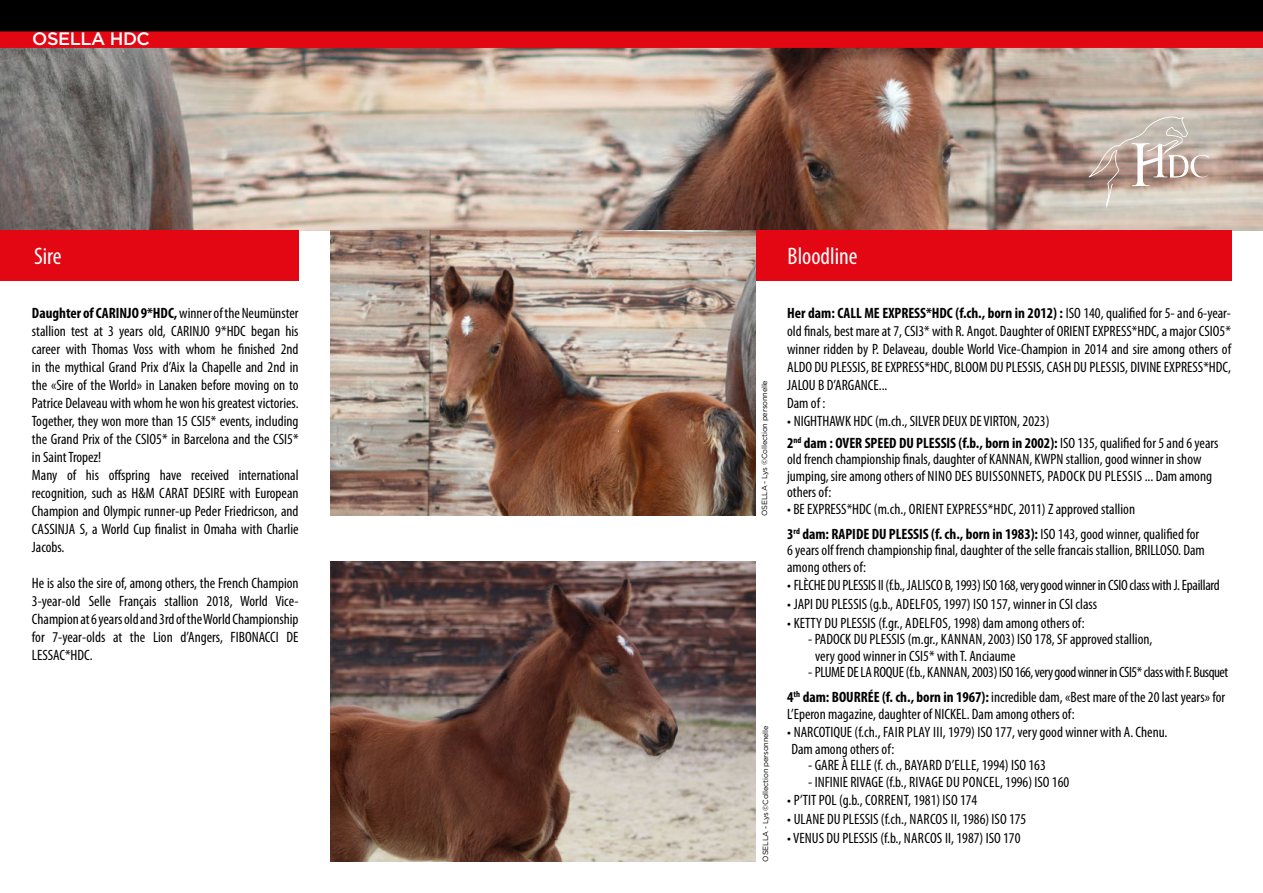
<style>
.page{position:relative;width:1263px;height:893px;background:#fff}
.page>*{position:absolute;margin:0;border:0;box-sizing:border-box;transform-origin:0 0}
.t1{font:condensed 24px "Myriad Pro";color:#fff}
.t2{font:500 18px "Gotham";letter-spacing:-.025em;color:#fff}
.t3{font:condensed 15px/18px "Myriad Pro";color:#000}
.t4{font:condensed 15px/25px "Myriad Pro";letter-spacing:-.02em;color:#000;text-align:right}
.t5{font:7.5px "Gotham";letter-spacing:-.025em;color:#000}
.s1{font-weight:700}
</style>
<div class="page">
<img style="left:0;top:48px;width:1263px;height:182px">
<div style="left:0;top:0;width:1263px;height:37px;background:#000"></div>
<div style="left:0;top:31px;width:1263px;height:17px;background:#e30613"></div>
<svg style="left:1089px;top:113px;width:120px;height:95px;background:#c7b9af"></svg>
<div style="left:0;top:230px;width:298px;height:50px;background:#e30613"></div>
<div style="left:756px;top:230px;width:475px;height:50px;background:#e30613"></div>
<img style="left:330px;top:230px;width:426px;height:286px">
<img style="left:330px;top:561px;width:426px;height:300px">
<p class="t2" style="left:32px;top:27px;width:119px">OSELLA HDC</p>
<h1 class="t1" style="left:34px;top:242px;width:29px">Sire</h1>
<h1 class="t1" style="left:788px;top:242px;width:72px">Bloodline</h1>
<p class="t3" style="left:32px;top:303px;width:268px"><span class="s1">Daughter of CARINJO 9*HDC,</span> winner of the Neumünster stallion test at 3 years old, CARINJO 9*HDC began his career with Thomas Voss with whom he finished 2nd in the mythical Grand Prix d’Aix la Chapelle and 2nd in the «Sire of the World» in Lanaken before moving on to Patrice Delaveau with whom he won his greatest victories.<br>Together, they won more than 15 CSI5* events, including the Grand Prix of the CSIO5* in Barcelona and the CSI5* in Saint Tropez!<br>Many of his offspring have received international recognition, such as H&amp;M CARAT DESIRE with European Champion and Olympic runner-up Peder Friedricson, and CASSINJA S, a World Cup finalist in Omaha with Charlie Jacobs.</p>
<p class="t3" style="left:32px;top:573px;width:268px;text-align:justify">He is also the sire of, among others, the French Champion 3-year-old Selle Français stallion 2018, World Vice-Champion at 6 years old and 3rd of the World Championship for 7-year-olds at the Lion d’Angers, FIBONACCI DE LESSAC*HDC.</p>
<p class="t5" style="left:760px;top:516px;width:137px;rotate:-90deg">OSELLA - Lys ©Collection personnelle</p>
<p class="t5" style="left:761px;top:861px;width:137px;rotate:-90deg">OSELLA - Lys ©Collection personnelle</p>
<p class="t3" style="left:787px;top:303px;width:445px"><span class="s1">Her dam: CALL ME EXPRESS*HDC (f.ch., born in 2012) :</span> ISO 140, qualified for 5- and 6-year&shy;old finals, best mare at 7, CSI3* with R. Angot. Daughter of ORIENT EXPRESS*HDC, a major CSIO5* winner ridden by P. Delaveau, double World Vice-Champion in 2014 and sire among others of ALDO DU PLESSIS, BE EXPRESS*HDC, BLOOM DU PLESSIS, CASH DU PLESSIS, DIVINE EXPRESS*HDC, JALOU B D’ARGANCE...<br>Dam of :</p>
<p class="t3" style="left:787px;top:409px;width:433px;line-height:22.2px">• NIGHTHAWK HDC (m.ch., SILVER DEUX DE VIRTON, 2023)<br><span class="s1">2</span><sup>nd</sup> <span class="s1">dam : OVER SPEED DU PLESSIS (f.b., born in 2002):</span> ISO 135, qualified for 5 and 6 years</p>
<p class="t3" style="left:787px;top:451px;width:426px;line-height:16.5px">old french championship finals, daughter of KANNAN, KWPN stallion, good winner in show jumping, sire among others of NINO DES BUISSONNETS, PADOCK DU PLESSIS ... Dam among others of:</p>
<p class="t3" style="left:787px;top:496px;width:414px;line-height:25px">• BE EXPRESS*HDC (m.ch., ORIENT EXPRESS*HDC, 2011) Z approved stallion<br><span class="s1">3</span><sup>rd</sup> <span class="s1">dam: RAPIDE DU PLESSIS (f. ch., born in 1983):</span> ISO 143, good winner, qualified for</p>
<p class="t3" style="left:787px;top:542px;width:419px;line-height:16.5px">6 years olf french championship final, daughter of the selle francais stallion, BRILLOSO. Dam among others of:</p>
<p class="t4" style="left:787px;top:573px;width:434px">• FLÈCHE DU PLESSIS II (f.b., JALISCO B, 1993) ISO 168, very good winner in CSIO class with J. Epaillard</p>
<p class="t3" style="left:787px;top:595px;width:311px">• JAPI DU PLESSIS (g.b., ADELFOS, 1997) ISO 157, winner in CSI class</p>
<p class="t3" style="left:787px;top:614px;width:299px">• KETTY DU PLESSIS (f.gr., ADELFOS, 1998) dam among others of:</p>
<p class="t3" style="left:815px;top:631px;width:339px;line-height:16.5px;text-indent:-7px">- PADOCK DU PLESSIS (m.gr., KANNAN, 2003) ISO 178, SF approved stallion, very good winner in CSI5* with T. Anciaume</p>
<p class="t4" style="left:787px;top:659px;width:443px">- PLUME DE LA ROQUE (f.b., KANNAN, 2003) ISO 166, very good winner in CSI5* class with F. Busquet<br><span class="s1">4</span><sup>th</sup> <span class="s1">dam: BOURRÉE (f. ch., born in 1967):</span> incredible dam, «Best mare of the 20 last years» for</p>
<p class="t3" style="left:787px;top:705px;width:289px">L’Eperon magazine, daughter of NICKEL. Dam among others of:</p>
<p class="t3" style="left:787px;top:724px;width:382px;line-height:16.5px">• NARCOTIQUE (f.ch., FAIR PLAY III, 1979) ISO 177, very good winner with A. Chenu.<br>Dam among others of:</p>
<p class="t3" style="left:808px;top:756px;width:239px">- GARE À ELLE (f. ch., BAYARD D’ELLE, 1994) ISO 163</p>
<p class="t3" style="left:808px;top:773px;width:263px">- INFINIE RIVAGE (f.b., RIVAGE DU PONCEL, 1996) ISO 160</p>
<p class="t3" style="left:787px;top:791px;width:192px">• P’TIT POL (g.b., CORRENT, 1981) ISO 174</p>
<p class="t3" style="left:787px;top:810px;width:241px">• ULANE DU PLESSIS (f.ch., NARCOS II, 1986) ISO 175</p>
<p class="t3" style="left:787px;top:829px;width:235px">• VENUS DU PLESSIS (f.b., NARCOS II, 1987) ISO 170</p>
</div>
